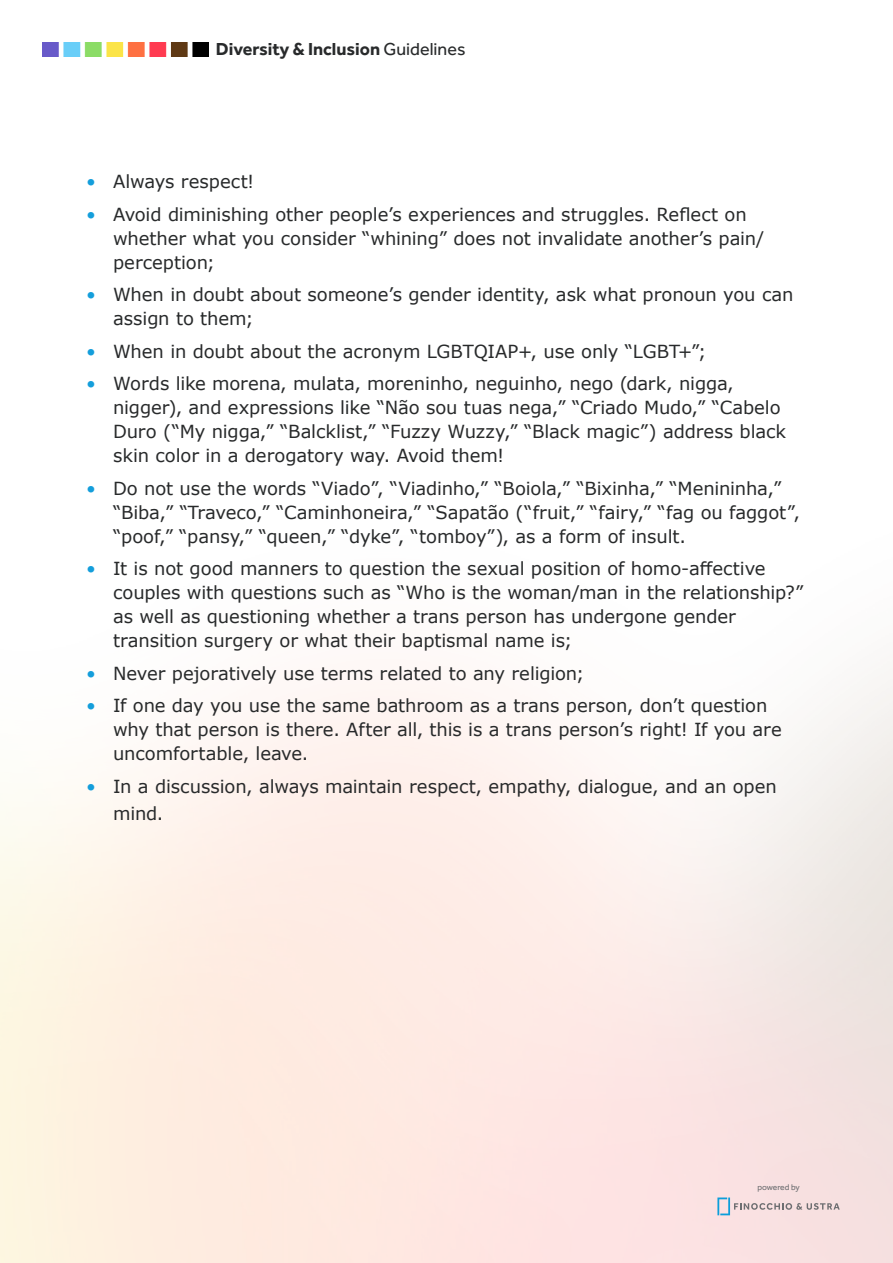
<style>
.page{position:relative;width:893px;height:1263px;background:#fff}
.page>*{position:absolute;margin:0;border:0;box-sizing:border-box;transform-origin:0 0}
.t1{font:18px/24px "Verdana";letter-spacing:-.005em;color:#282a2b}
.t2{font:700 18px "Effra";color:#282a2b}
.t3{font:8.55px "Effra";letter-spacing:-.015em;color:#6d6e71}
.s1{font-weight:400}
.s2{color:#149edb}
</style>
<div class="page">
<img style="left:0;top:42px;width:893px;height:1221px">
<svg style="left:717px;top:1197px;width:123px;height:18px;background:#dcced2"></svg>
<img style="left:43px;top:43px;width:165px;height:13px">
<p class="t2" style="left:216px;top:38px;width:251px">Diversity &amp; Inclusion <span class="s1">Guidelines</span></p>
<p class="t1" style="left:86px;top:169px;width:170px"><span class="s2">•</span> Always respect!</p>
<p class="t1" style="left:113px;top:202px;width:653px;text-indent:-27px"><span class="s2">•</span> Avoid diminishing other people’s experiences and struggles. Reflect on whether what you consider “whining” does not invalidate another’s pain/ perception;</p>
<p class="t1" style="left:113px;top:282px;width:682px;text-indent:-27px"><span class="s2">•</span> When in doubt about someone’s gender identity, ask what pronoun you can assign to them;</p>
<p class="t1" style="left:86px;top:339px;width:622px"><span class="s2">•</span> When in doubt about the acronym LGBTQIAP+, use only “LGBT+”;</p>
<p class="t1" style="left:113px;top:371px;width:675px;text-indent:-27px"><span class="s2">•</span> Words like morena, mulata, moreninho, neguinho, nego (dark, nigga, nigger), and expressions like “Não sou tuas nega,” “Criado Mudo,” “Cabelo Duro (“My nigga,” “Balcklist,” “Fuzzy Wuzzy,” “Black magic”) address black skin color in a derogatory way. Avoid them!</p>
<p class="t1" style="left:113px;top:476px;width:688px;text-indent:-27px"><span class="s2">•</span> Do not use the words “Viado”, “Viadinho,” “Boiola,” “Bixinha,” “Menininha,” “Biba,” “Traveco,” “Caminhoneira,” “Sapatão (“fruit,” “fairy,” “fag ou faggot”, “poof,” “pansy,” “queen,” “dyke”, “tomboy”), as a form of insult.</p>
<p class="t1" style="left:113px;top:556px;width:692px;text-indent:-27px"><span class="s2">•</span> It is not good manners to question the sexual position of homo-affective couples with questions such as “Who is the woman/man in the relationship?” as well as questioning whether a trans person has undergone gender transition surgery or what their baptismal name is;</p>
<p class="t1" style="left:86px;top:661px;width:500px"><span class="s2">•</span> Never pejoratively use terms related to any religion;</p>
<p class="t1" style="left:113px;top:693px;width:670px;text-indent:-27px"><span class="s2">•</span> If one day you use the same bathroom as a trans person, don’t question why that person is there. After all, this is a trans person’s right! If you are uncomfortable, leave.</p>
<p class="t1" style="left:113px;top:772px;width:665px;line-height:27px;text-indent:-27px"><span class="s2">•</span> In a discussion, always maintain respect, empathy, dialogue, and an open mind.</p>
<p class="t3" style="left:757px;top:1182px;width:44px">powered by</p>
</div>
